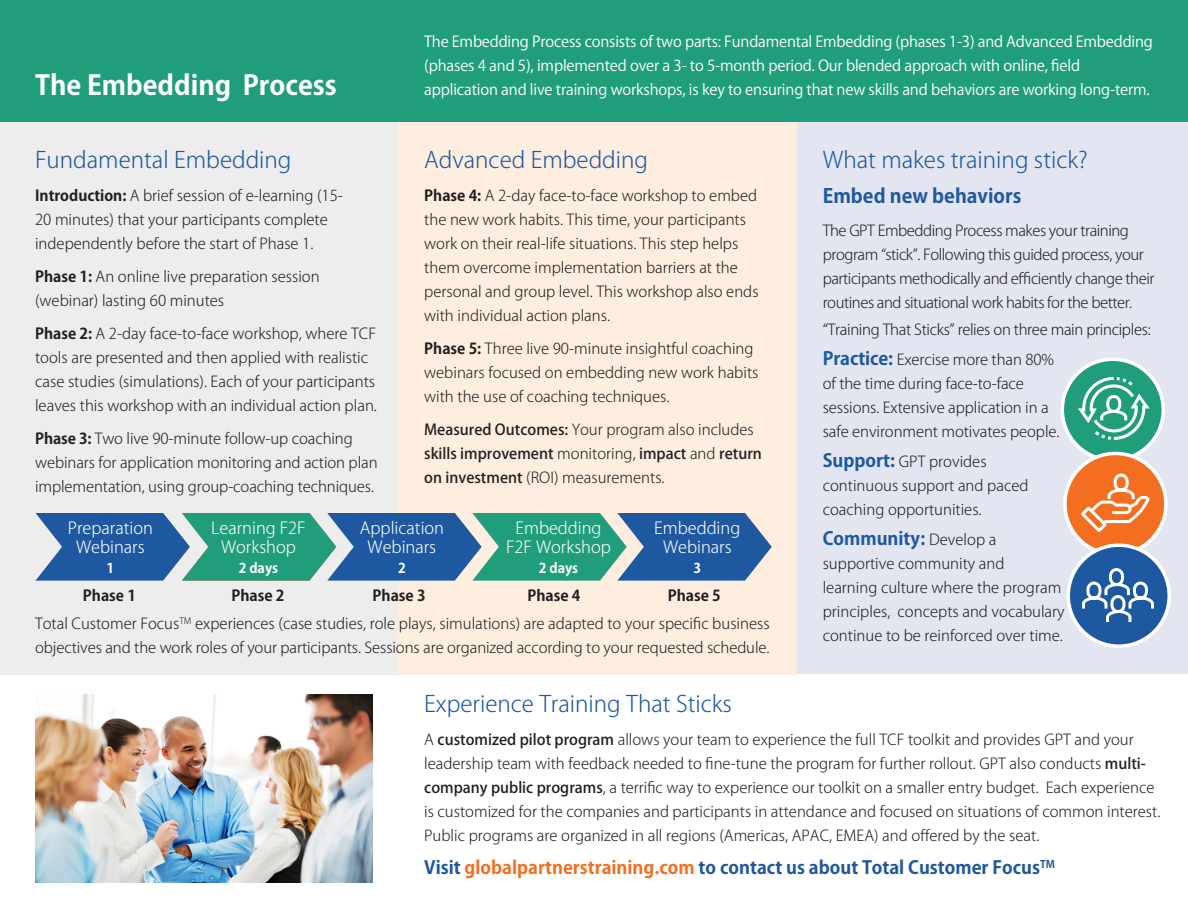
<style>
.page{position:relative;width:1188px;height:918px;background:#fff}
.page>*{position:absolute;margin:0;border:0;box-sizing:border-box;transform-origin:0 0}
.t1{font:700 27px "Koz Go Pro";color:#fff}
.t2{font:300 22.5px "Koz Go Pro";color:#1e58a0}
.t3{font:700 19.5px "Koz Go Pro";color:#1e58a0}
.t4{font:700 18px "Koz Go Pro";color:#1e58a0}
.t5{font:300 16.5px/19.5px "Koz Go Pro";color:#fff;text-align:center}
.t6{font:300 15px/24px "Koz Go Pro";color:#231f20}
.t7{font:15px/24px "Koz Go Pro";letter-spacing:-.01em;color:#fff}
.t8{font:300 15px/24px "Koz Go Pro";letter-spacing:-.03em;color:#231f20}
.t9{font:500 15px/24px "Koz Go Pro";color:#231f20}
.t10{font:300 15px "Koz Go Pro";letter-spacing:-.02em;color:#231f20}
.t11{font:700 15px "Koz Go Pro";color:#231f20}
.t12{font:700 13.5px "Koz Go Pro";color:#fff}
.s1{font-weight:700}
.s2{font-weight:300}
.s3{font-weight:700;font-size:18px;color:#1e58a0}
.s4{font-weight:300;font-size:15px;color:#231f20}
.s5{font-weight:500}
.s6{color:#f36e21}
</style>
<div class="page">
<div style="left:0;top:113px;width:399px;height:562px;background:#ededed"></div>
<div style="left:796px;top:108px;width:392px;height:566px;background:#e3e6f1"></div>
<div style="left:399px;top:109px;width:398px;height:566px;background:#feeee0"></div>
<div style="left:0;top:0;width:1188px;height:122px;background:#209e7b"></div>
<img style="left:35px;top:694px;width:337px;height:189px">
<svg style="left:1062px;top:359px;width:101px;height:101px;background:#3daa8c"></svg>
<div style="left:1061px;top:357px;width:104px;height:105px;border:4px solid #fff;border-radius:50%"></div>
<svg style="left:1075px;top:375px;width:78px;height:67px;background:#50b397"></svg>
<div style="left:1065px;top:453px;width:101px;height:101px;background:#f36e21;border-radius:50%"></div>
<div style="left:1063px;top:452px;width:105px;height:104px;border:4px solid #fff;border-radius:50%"></div>
<svg style="left:1078px;top:472px;width:72px;height:60px"></svg>
<div style="left:1068px;top:545px;width:101px;height:101px;background:#1e58a0;border-radius:50%"></div>
<div style="left:1067px;top:543px;width:104px;height:105px;border:4px solid #fff;border-radius:50%"></div>
<svg style="left:1080px;top:568px;width:74px;height:57px"></svg>
<svg style="left:36px;top:513px;width:736px;height:68px;background:#3c849c"></svg>
<p class="t1" style="left:35px;top:68px;width:303px">The Embedding Process</p>
<p class="t7" style="left:424px;top:30px;width:730px">The Embedding Process consists of two parts: Fundamental Embedding (phases 1-3) and Advanced Embedding (phases 4 and 5), implemented over a 3- to 5-month period. Our blended approach with online, field application and live training workshops, is key to ensuring that new skills and behaviors are working long-term.</p>
<p class="t2" style="left:35px;top:145px;width:258px">Fundamental Embedding</p>
<p class="t6" style="left:35px;top:184px;width:309px"><span class="s1">Introduction:</span> A brief session of e-learning (15-<br>20 minutes) that your participants complete independently before the start of Phase 1.</p>
<p class="t6" style="left:35px;top:265px;width:286px"><span class="s1">Phase 1:</span> An online live preparation session (webinar) lasting 60 minutes</p>
<p class="t6" style="left:35px;top:322px;width:343px"><span class="s1">Phase 2:</span> A 2-day face-to-face workshop, where TCF tools are presented and then applied with realistic case studies (simulations). Each of your participants leaves this workshop with an individual action plan.</p>
<p class="t6" style="left:35px;top:427px;width:344px"><span class="s1">Phase 3:</span> Two live 90-minute follow-up coaching webinars for application monitoring and action plan implementation, using group-coaching techniques.</p>
<p class="t2" style="left:424px;top:145px;width:225px">Advanced Embedding</p>
<p class="t6" style="left:424px;top:184px;width:336px"><span class="s1">Phase 4:</span> A 2-day face-to-face workshop to embed the new work habits. This time, your participants work on their real-life situations. This step helps them overcome implementation barriers at the personal and group level. This workshop also ends with individual action plans.</p>
<p class="t6" style="left:424px;top:337px;width:336px"><span class="s1">Phase 5:</span> Three live 90-minute insightful coaching webinars focused on embedding new work habits with the use of coaching techniques.</p>
<p class="t9" style="left:424px;top:418px;width:339px">Measured Outcomes: <span class="s2">Your program also includes </span>skills improvement <span class="s2">monitoring,</span> impact <span class="s2">and</span> return on investment <span class="s2">(ROI) measurements.</span></p>
<p class="t5" style="left:68px;top:518px;width:87px">Preparation<br>Webinars</p>
<p class="t12" style="left:106px;top:559px;width:9px">1</p>
<p class="t5" style="left:211px;top:518px;width:96px">Learning F2F<br>Workshop</p>
<p class="t12" style="left:239px;top:559px;width:41px">2 days</p>
<p class="t5" style="left:360px;top:518px;width:86px">Application<br>Webinars</p>
<p class="t12" style="left:398px;top:559px;width:9px">2</p>
<p class="t5" style="left:506px;top:518px;width:106px">Embedding<br>F2F Workshop</p>
<p class="t12" style="left:539px;top:559px;width:41px">2 days</p>
<p class="t5" style="left:654px;top:518px;width:88px">Embedding<br>Webinars</p>
<p class="t12" style="left:693px;top:559px;width:9px">3</p>
<p class="t11" style="left:83px;top:586px;width:55px">Phase 1</p>
<p class="t11" style="left:231px;top:586px;width:55px">Phase 2</p>
<p class="t11" style="left:373px;top:586px;width:55px">Phase 3</p>
<p class="t11" style="left:527px;top:586px;width:55px">Phase 4</p>
<p class="t11" style="left:668px;top:586px;width:55px">Phase 5</p>
<p class="t6" style="left:35px;top:611px;width:736px">Total Customer Focus<sup>TM</sup> experiences (case studies, role plays, simulations) are adapted to your specific business objectives and the work roles of your participants. Sessions are organized according to your requested schedule.</p>
<p class="t2" style="left:823px;top:145px;width:267px">What makes training stick?</p>
<p class="t3" style="left:823px;top:183px;width:200px">Embed new behaviors</p>
<p class="t8" style="left:823px;top:218px;width:333px">The GPT Embedding Process makes your training program “stick”. Following this guided process, your participants methodically and efficiently change their routines and situational work habits for the better.</p>
<p class="t10" style="left:823px;top:319px;width:329px">“Training That Sticks” relies on three main principles:</p>
<p class="t6" style="left:823px;top:347px;width:238px"><span class="s3">Practice:</span> Exercise more than 80% of the time during face-to-face sessions. Extensive application in a safe environment motivates people.</p>
<p class="t6" style="left:823px;top:449px;width:207px"><span class="s3">Support:</span> GPT provides continuous support and paced coaching opportunities.</p>
<p class="t4" style="left:823px;top:527px;width:175px">Community: <span class="s4">Develop a</span></p>
<p class="t6" style="left:823px;top:551px;width:243px">supportive community and<br>learning culture where the program principles, concepts and vocabulary continue to be reinforced over time.</p>
<p class="t2" style="left:424px;top:689px;width:309px">Experience Training That Sticks</p>
<p class="t6" style="left:424px;top:728px;width:738px">A <span class="s5">customized pilot program</span> allows your team to experience the full TCF toolkit and provides GPT and your leadership team with feedback needed to fine-tune the program for further rollout. GPT also conducts <span class="s5">multi&shy;company public programs</span>, a terrific way to experience our toolkit on a smaller entry budget. Each experience is customized for the companies and participants in attendance and focused on situations of common interest.<br>Public programs are organized in all regions (Americas, APAC, EMEA) and offered by the seat.</p>
<p class="t4" style="left:424px;top:856px;width:632px">Visit <span class="s6">globalpartnerstraining.com</span> to contact us about Total Customer Focus<sup>TM</sup></p>
</div>
